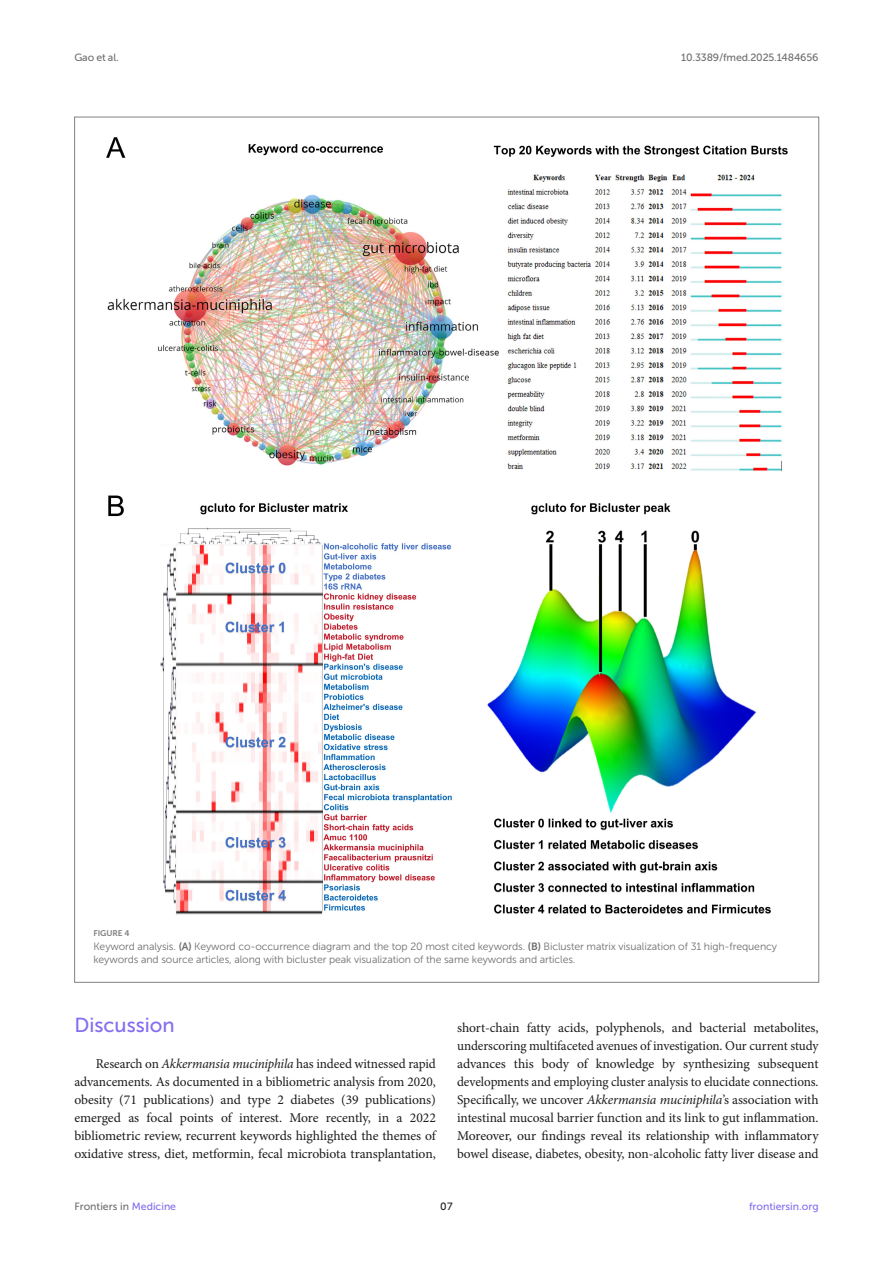
<style>
.page{position:relative;width:893px;height:1263px;background:#fff}
.page>*{position:absolute;margin:0;border:0;box-sizing:border-box;transform-origin:0 0}
.HEAD_1{font:20.25px "Museo Sans 500";color:#856df0}
.TEXT{font:13.5px/18px "Minion Pro";letter-spacing:-.005em;color:#1b1c1b;text-align:justify}
.FIG_LEG{font:10.5px/13.5px "Museo Sans 300";letter-spacing:-.01em;color:#706f70}
.t1{font:10.5px "Museo Sans 500";letter-spacing:-.015em;color:#706f70}
.t2{font:10.5px "Museo Sans 500";color:#856df0}
.t3{font:10.5px "Museo Sans 500";color:#1b1c1b}
.FIG_HD{font:8.25px "Museo Sans 700";letter-spacing:-.01em;color:#7e7f7f}
.s1{font-family:"Museo Sans 700"}
.s2{font-style:italic}
.s3{color:#856df0}
</style>
<div class="page">
<img style="left:106px;top:137px;width:682px;height:778px">
<p class="t1" style="left:74px;top:51px;width:46px">Gao et al.</p>
<p class="t1" style="left:681px;top:51px;width:139px">10.3389/fmed.2025.1484656</p>
<p class="FIG_HD" style="left:94px;top:929px;width:37px">FIGURE 4</p>
<p class="FIG_LEG" style="left:94px;top:939px;width:685px">Keyword analysis. <span class="s1">(A)</span> Keyword co-occurrence diagram and the top 20 most cited keywords. <span class="s1">(B)</span> Bicluster matrix visualization of 31 high-frequency keywords and source articles, along with bicluster peak visualization of the same keywords and articles.</p>
<p class="HEAD_1" style="left:74px;top:1014px;width:102px">Discussion</p>
<p class="TEXT" style="left:74px;top:1055px;width:363px;text-indent:21px">Research on <span class="s2">Akkermansia muciniphila</span> has indeed witnessed rapid advancements. As documented in a bibliometric analysis from 2020, obesity (71 publications) and type 2 diabetes (39 publications) emerged as focal points of interest. More recently, in a 2022 bibliometric review, recurrent keywords highlighted the themes of oxidative stress, diet, metformin, fecal microbiota transplantation,</p>
<p class="TEXT" style="left:457px;top:1019px;width:363px">short-chain fatty acids, polyphenols, and bacterial metabolites, underscoring multifaceted avenues of investigation. Our current study advances this body of knowledge by synthesizing subsequent developments and employing cluster analysis to elucidate connections.<br>Specifically, we uncover <span class="s2">Akkermansia muciniphila</span>’s association with intestinal mucosal barrier function and its link to gut inflammation.<br>Moreover, our findings reveal its relationship with inflammatory bowel disease, diabetes, obesity, non-alcoholic fatty liver disease and</p>
<p class="t1" style="left:74px;top:1200px;width:103px">Frontiers in <span class="s3">Medicine</span></p>
<p class="t3" style="left:440px;top:1200px;width:14px">07</p>
<p class="t2" style="left:749px;top:1200px;width:71px">frontiersin.org</p>
</div>
